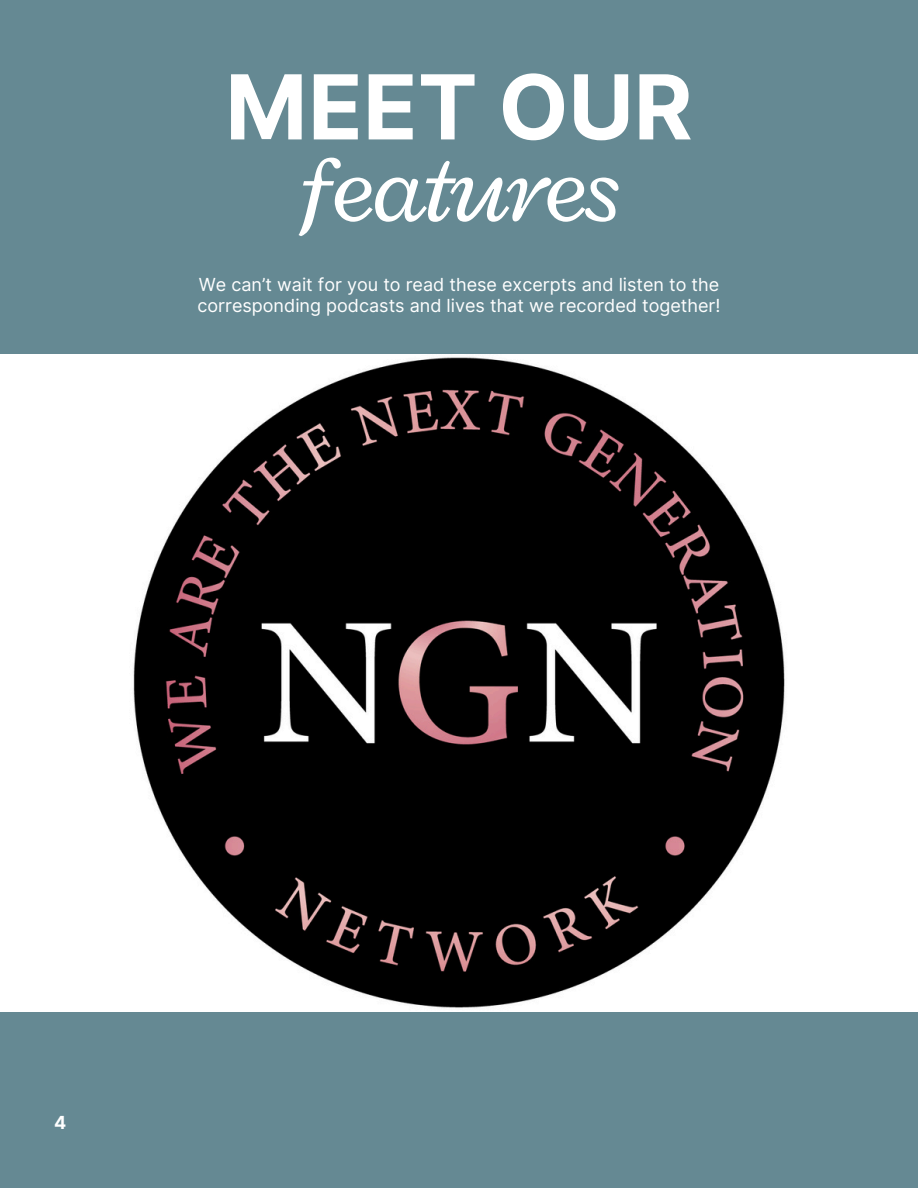
<style>
.page{position:relative;width:918px;height:1188px;background:#658993}
.page>*{position:absolute;margin:0;border:0;box-sizing:border-box;transform-origin:0 0}
.t1{font:italic 99.6px "Radley";letter-spacing:-.04em;color:#fff}
.t2{font:700 89.55px "Inter";color:#fff}
.t3{font:18px/21.3px "Inter";color:#fff}
.t4{font:700 18px "Inter";color:#fff}
</style>
<div class="page">
<img style="left:0;top:354px;width:918px;height:657px">
<p class="t2" style="left:225px;top:53px;width:469px">MEET OUR</p>
<p class="t1" style="left:298px;top:125px;width:324px">features</p>
<h1 class="t3" style="left:197px;top:274px;width:525px">We can’t wait for you to read these excerpts and listen to the corresponding podcasts and lives that we recorded together!</h1>
<h2 class="t4" style="left:54px;top:1112px;width:14px">4</h2>
</div>
